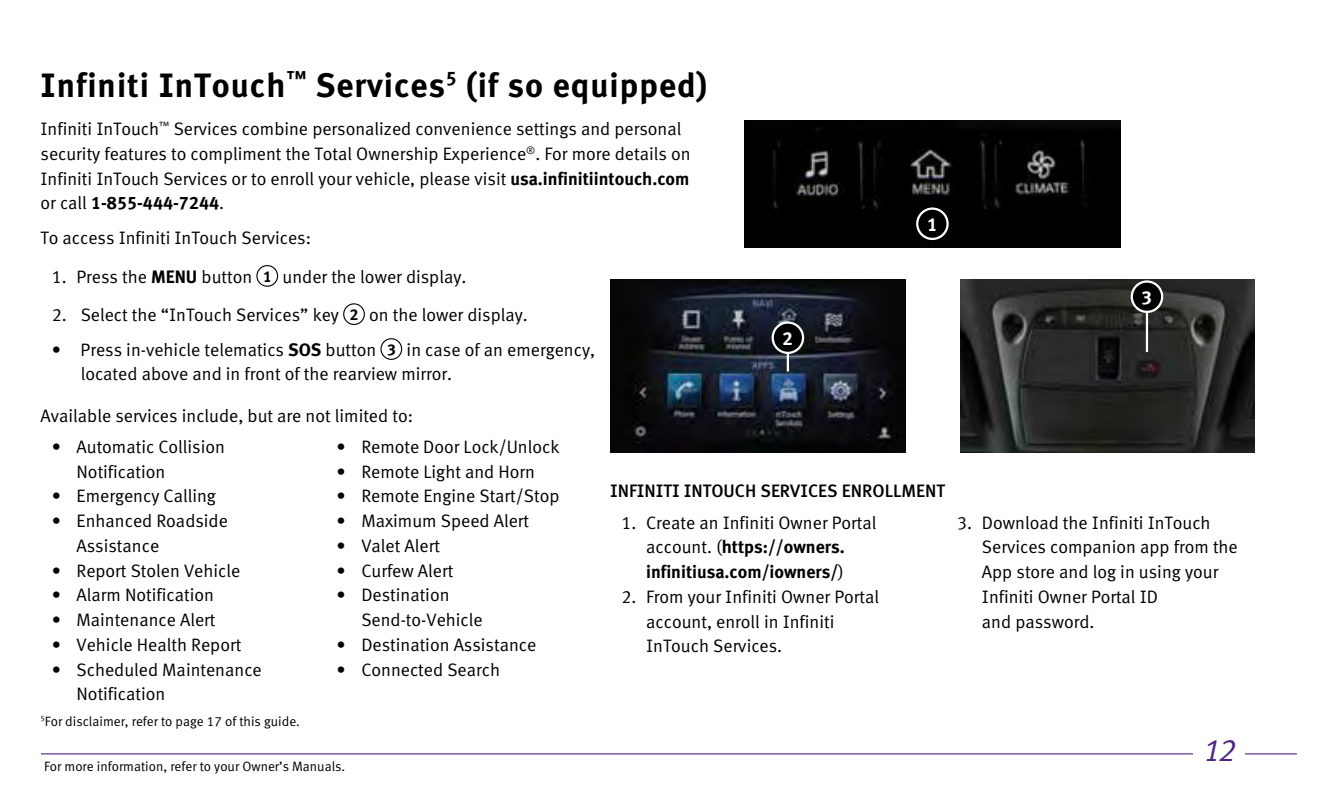
<style>
.page{position:relative;width:1337px;height:810px;background:#fff}
.page>*{position:absolute;margin:0;border:0;box-sizing:border-box;transform-origin:0 0}
.t1{font:700 33.75px "Infiniti Meta";letter-spacing:.03em;color:#000}
.t2{font:italic 31.5px "Infiniti Meta Normal";color:#4f2683}
.t3{font:700 18.9px "Infiniti Meta";color:#fff}
.t4{font:18px/24.8px "Infiniti Meta Normal";color:#000}
.t5{font:700 18px/24.8px "Infiniti Meta";color:#000}
.t6{font:500 18px "Infiniti Meta";color:#000}
.t7{font:13.5px "Infiniti Meta Normal";color:#000}
.s1{font-family:"Infiniti Meta";font-weight:700}
.s2{font-family:"Infiniti Meta Normal";font-weight:400}
.s3{font-family:"Infiniti Meta";font-weight:700;font-size:15.75px}
</style>
<div class="page">
<hr style="left:41px;top:753px;width:1255px;height:1px;background:#4f2683">
<div style="left:1193px;top:728px;width:51px;height:51px;background:#fff"></div>
<img style="left:744px;top:121px;width:376px;height:127px">
<div style="left:917px;top:209px;width:30px;height:30px;background:#000;border-radius:50%"></div>
<div style="left:916px;top:207px;width:32px;height:33px;border:2px solid #fff;border-radius:50%"></div>
<img style="left:610px;top:279px;width:295px;height:173px">
<div style="left:256px;top:265px;width:22px;height:22px;border:1px solid #000;border-radius:50%"></div>
<div style="left:343px;top:303px;width:22px;height:22px;border:1px solid #000;border-radius:50%"></div>
<div style="left:380px;top:338px;width:22px;height:22px;border:1px solid #000;border-radius:50%"></div>
<img style="left:960px;top:279px;width:294px;height:173px">
<hr style="left:1145px;top:304px;width:3px;height:48px;background:#fff">
<hr style="left:786px;top:346px;width:3px;height:25px;background:#fff">
<div style="left:772px;top:323px;width:31px;height:30px;background:#000;border-radius:50%"></div>
<div style="left:771px;top:321px;width:33px;height:33px;border:2px solid #fff;border-radius:50%"></div>
<div style="left:1131px;top:282px;width:31px;height:30px;background:#000;border-radius:50%"></div>
<div style="left:1130px;top:280px;width:33px;height:33px;border:2px solid #fff;border-radius:50%"></div>
<h1 class="t1" style="left:40px;top:65px;width:668px">Infiniti InTouch<sup>™</sup> Services<sup>5</sup> (if so equipped)</h1>
<p class="t4" style="left:40px;top:116px;width:651px">Infiniti InTouch<sup>™</sup> Services combine personalized convenience settings and personal security features to compliment the Total Ownership Experience<sup>®</sup>. For more details on<br>Infiniti InTouch Services or to enroll your vehicle, please visit <span class="s1">usa.infinitiintouch.com</span></p>
<p class="t5" style="left:41px;top:191px;width:185px"><span class="s2">or call</span> 1-855-444-7244<span class="s2">.</span></p>
<p class="t4" style="left:41px;top:225px;width:272px">To access Infiniti InTouch Services:</p>
<p class="t4" style="left:52px;top:264px;width:416px">1. Press the <span class="s1">MENU</span> button <span class="s3">1</span> under the lower display.</p>
<p class="t4" style="left:52px;top:302px;width:477px">2. Select the “InTouch Services” key <span class="s3">2</span> on the lower display.</p>
<p class="t4" style="left:81px;top:337px;width:516px;text-indent:-29px">• Press in-vehicle telematics <span class="s1">SOS</span> button <span class="s3">3</span> in case of an emergency, located above and in front of the rearview mirror.</p>
<p class="t4" style="left:40px;top:404px;width:374px">Available services include, but are not limited to:</p>
<p class="t3" style="left:782px;top:327px;width:12px">2</p>
<p class="t3" style="left:927px;top:213px;width:12px">1</p>
<p class="t4" style="left:76px;top:434px;width:150px;text-indent:-25px">• Automatic Collision<br>Notification</p>
<p class="t4" style="left:52px;top:483px;width:166px">• Emergency Calling</p>
<p class="t4" style="left:76px;top:508px;width:153px;text-indent:-25px">• Enhanced Roadside<br>Assistance</p>
<p class="t4" style="left:52px;top:558px;width:190px">• Report Stolen Vehicle</p>
<p class="t4" style="left:52px;top:582px;width:164px">• Alarm Notification</p>
<p class="t4" style="left:52px;top:607px;width:165px">• Maintenance Alert</p>
<p class="t4" style="left:52px;top:632px;width:191px">• Vehicle Health Report</p>
<p class="t4" style="left:76px;top:657px;width:187px;text-indent:-25px">• Scheduled Maintenance<br>Notification</p>
<p class="t7" style="left:40px;top:713px;width:261px"><sup>5</sup>For disclaimer, refer to page 17 of this guide.</p>
<p class="t4" style="left:336px;top:434px;width:224px">• Remote Door Lock/Unlock</p>
<p class="t4" style="left:336px;top:459px;width:200px">• Remote Light and Horn</p>
<p class="t4" style="left:336px;top:483px;width:224px">• Remote Engine Start/Stop</p>
<p class="t4" style="left:336px;top:508px;width:194px">• Maximum Speed Alert</p>
<p class="t4" style="left:336px;top:533px;width:105px">• Valet Alert</p>
<p class="t4" style="left:336px;top:558px;width:118px">• Curfew Alert</p>
<p class="t4" style="left:361px;top:582px;width:123px;text-indent:-25px">• Destination<br>Send-to-Vehicle</p>
<p class="t4" style="left:336px;top:632px;width:201px">• Destination Assistance</p>
<p class="t4" style="left:336px;top:657px;width:165px">• Connected Search</p>
<p class="t7" style="left:44px;top:759px;width:303px">For more information, refer to your Owner’s Manuals.</p>
<p class="t6" style="left:610px;top:480px;width:336px">INFINITI INTOUCH SERVICES ENROLLMENT</p>
<p class="t4" style="left:621px;top:510px;width:256px">1. Create an Infiniti Owner Portal</p>
<p class="t5" style="left:646px;top:535px;width:200px"><span class="s2">account. (</span>https://owners. infinitiusa.com/iowners/<span class="s2">)</span></p>
<p class="t4" style="left:646px;top:584px;width:234px;text-indent:-25px">2. From your Infiniti Owner Portal account, enroll in Infiniti<br>InTouch Services.</p>
<p class="t3" style="left:1141px;top:286px;width:12px">3</p>
<p class="t4" style="left:982px;top:510px;width:257px;text-indent:-25px">3. Download the Infiniti InTouch<br>Services companion app from the<br>App store and log in using your<br>Infiniti Owner Portal ID<br>and password.</p>
<h2 class="t2" style="left:1202px;top:732px;width:35px">12</h2>
</div>
